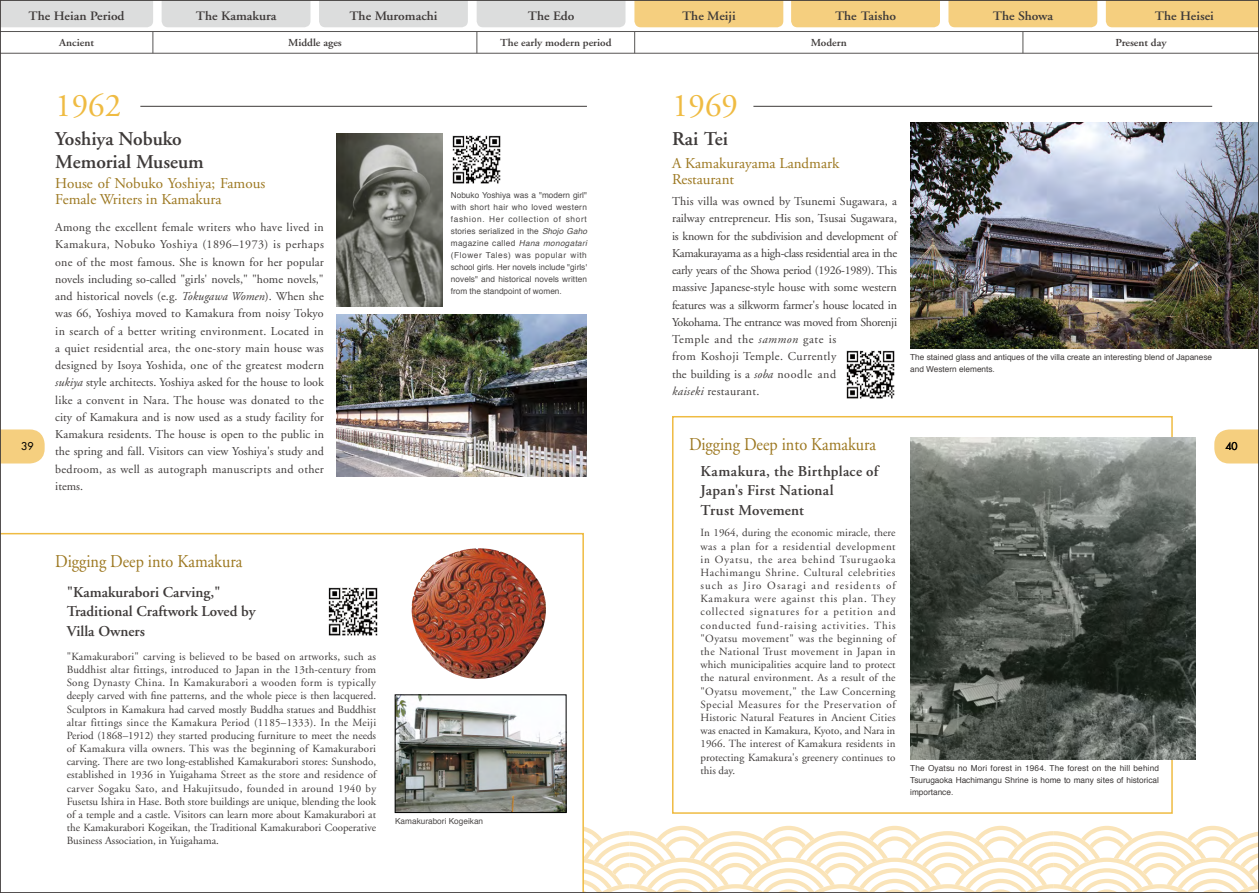
<style>
.page{position:relative;width:1259px;height:893px;background:#fff}
.page>*{position:absolute;margin:0;border:0;box-sizing:border-box;transform-origin:0 0}
.t1{font:33px "Adobe Garamond";color:#efbb42}
.t2{font:600 19.5px/22.5px "Adobe Garamond";color:#3e3a39}
.t3{font:18px "Adobe Garamond";color:#9c771f;scale:.9 1}
.t4{font:600 15px/19.5px "Adobe Garamond";color:#3e3a39}
.t5{font:15px/15.8px "Adobe Garamond";color:#9c771f}
.t6{font:600 12.9px "Adobe Garamond";color:#3e3a39;scale:1.05 1}
.t7{font:12px/17.2px "Adobe Garamond";color:#3e3a39;text-align:justify}
.t8{font:10.95px/13.2px "Adobe Garamond";color:#3e3a39;text-align:justify}
.t9{font:600 10.65px "Adobe Garamond";color:#3e3a39;scale:1.05 1}
.t10{font:10.5px "Futura";color:#000}
.t11{font:8.25px/12px "Helvetica";color:#4c4948;text-align:justify}
.t12{font:8.25px/12px "Helvetica";color:#3e3a39}
.s1{font-style:italic}
</style>
<div class="page">
<div style="left:162px;top:2px;width:148px;height:25px;background:#dcdddd"></div>
<div style="left:319px;top:2px;width:149px;height:25px;background:#dcdddd"></div>
<hr style="left:0;top:31px;width:1259px;height:1px;background:#575554">
<hr style="left:0;top:53px;width:1259px;height:1px;background:#575554">
<svg style="left:2px;top:2px;width:152px;height:51px"></svg>
<svg style="left:476px;top:2px;width:149px;height:51px"></svg>
<svg style="left:584px;top:826px;width:673px;height:65px"></svg>
<div style="left:1106px;top:2px;width:151px;height:25px;background:#f5cf7f"></div>
<svg style="left:948px;top:2px;width:149px;height:51px"></svg>
<div style="left:791px;top:2px;width:149px;height:25px;background:#f5cf7f"></div>
<svg style="left:634px;top:2px;width:149px;height:51px"></svg>
<svg style="left:2px;top:533px;width:582px;height:358px"></svg>
<div style="left:672px;top:416px;width:500px;height:398px;background:#fff;border:2px solid #efbb42"></div>
<img style="left:910px;top:438px;width:285px;height:322px">
<svg style="left:2px;top:429px;width:43px;height:34px"></svg>
<svg style="left:1214px;top:429px;width:43px;height:34px"></svg>
<img style="left:411px;top:548px;width:135px;height:132px">
<hr style="left:140px;top:106px;width:447px;height:1px;background:#3e3a39">
<hr style="left:753px;top:106px;width:459px;height:1px;background:#3e3a39">
<img style="left:336px;top:134px;width:106px;height:172px">
<img style="left:336px;top:315px;width:250px;height:161px">
<img style="left:397px;top:697px;width:167px;height:114px">
<div style="left:395px;top:695px;width:171px;height:118px;border:1px solid #000"></div>
<img style="left:910px;top:123px;width:347px;height:226px">
<img style="left:452px;top:135px;width:49px;height:49px">
<img style="left:327px;top:586px;width:51px;height:51px">
<img style="left:846px;top:350px;width:49px;height:49px">
<p class="t6" style="left:29px;top:9px;width:93px">The Heian Period</p>
<p class="t9" style="left:59px;top:37px;width:35px">Ancient</p>
<p class="t9" style="left:288px;top:37px;width:53px">Middle ages</p>
<p class="t9" style="left:500px;top:37px;width:107px">The early modern period</p>
<p class="t9" style="left:811px;top:37px;width:36px">Modern</p>
<p class="t9" style="left:1115px;top:37px;width:50px">Present day</p>
<p class="t6" style="left:196px;top:9px;width:78px">The Kamakura</p>
<p class="t6" style="left:349px;top:9px;width:85px">The Muromachi</p>
<p class="t6" style="left:528px;top:9px;width:46px">The Edo</p>
<p class="t6" style="left:682px;top:9px;width:53px">The Meiji</p>
<p class="t6" style="left:835px;top:9px;width:60px">The Taisho</p>
<p class="t6" style="left:992px;top:9px;width:59px">The Showa</p>
<p class="t6" style="left:1155px;top:9px;width:58px">The Heisei</p>
<h1 class="t1" style="left:55px;top:88px;width:68px">1962</h1>
<h1 class="t1" style="left:672px;top:88px;width:67px">1969</h1>
<h2 class="t2" style="left:55px;top:128px;width:150px">Yoshiya Nobuko<br>Memorial Museum</h2>
<h2 class="t2" style="left:672px;top:128px;width:58px">Rai Tei</h2>
<h3 class="t5" style="left:672px;top:156px;width:169px">A Kamakurayama Landmark<br>Restaurant</h3>
<h3 class="t5" style="left:55px;top:176px;width:211px">House of Nobuko Yoshiya; Famous<br>Female Writers in Kamakura</h3>
<p class="t11" style="left:451px;top:190px;width:138px">Nobuko Yoshiya was a "modern girl" with short hair who loved western fashion. Her collection of short stories serialized in the <span class="s1">Shojo Gaho </span>magazine called <span class="s1">Hana monogatari </span>(Flower Tales) was popular with school girls. Her novels include "girls' novels" and historical novels written from the standpoint of women.</p>
<p class="t7" style="left:672px;top:193px;width:227px;text-align:left">This villa was owned by Tsunemi Sugawara, a railway entrepreneur. His son, Tsusai Sugawara, is known for the subdivision and development of Kamakurayama as a high-class residential area in the early years of the Showa period (1926-1989). This massive Japanese-style house with some western features was a silkworm farmer's house located in Yokohama. The entrance was moved from Shorenji Temple and the <span class="s1">sammon</span> gate is<br>from Koshoji Temple. Currently<br>the building is a <span class="s1">soba</span> noodle and<br><span class="s1">kaiseki</span> restaurant.</p>
<p class="t7" style="left:55px;top:219px;width:270px">Among the excellent female writers who have lived in Kamakura, Nobuko Yoshiya (1896–1973) is perhaps one of the most famous. She is known for her popular novels including so-called "girls' novels," "home novels," and historical novels (e.g. <span class="s1">Tokugawa Women</span>). When she was 66, Yoshiya moved to Kamakura from noisy Tokyo in search of a better writing environment. Located in a quiet residential area, the one-story main house was designed by Isoya Yoshida, one of the greatest modern <span class="s1">sukiya</span> style architects. Yoshiya asked for the house to look like a convent in Nara. The house was donated to the city of Kamakura and is now used as a study facility for Kamakura residents. The house is open to the public in the spring and fall. Visitors can view Yoshiya's study and bedroom, as well as autograph manuscripts and other items.</p>
<p class="t12" style="left:910px;top:351px;width:303px">The stained glass and antiques of the villa create an interesting blend of Japanese and Western elements.</p>
<h3 class="t3" style="left:689px;top:435px;width:209px">Digging Deep into Kamakura</h3>
<p class="t10" style="left:21px;top:440px;width:14px">39</p>
<p class="t10" style="left:1225px;top:440px;width:14px">40</p>
<h3 class="t4" style="left:700px;top:462px;width:179px">Kamakura, the Birthplace of<br>Japan's First National<br>Trust Movement</h3>
<h3 class="t3" style="left:55px;top:552px;width:209px">Digging Deep into Kamakura</h3>
<h3 class="t4" style="left:67px;top:582px;width:190px">"Kamakurabori Carving,"<br>Traditional Craftwork Loved by<br>Villa Owners</h3>
<p class="t8" style="left:67px;top:650px;width:311px">"Kamakurabori" carving is believed to be based on artworks, such as Buddhist altar fittings, introduced to Japan in the 13th-century from Song Dynasty China. In Kamakurabori a wooden form is typically deeply carved with fine patterns, and the whole piece is then lacquered.<br>Sculptors in Kamakura had carved mostly Buddha statues and Buddhist altar fittings since the Kamakura Period (1185–1333). In the Meiji Period (1868–1912) they started producing furniture to meet the needs of Kamakura villa owners. This was the beginning of Kamakurabori carving. There are two long-established Kamakurabori stores: Sunshodo, established in 1936 in Yuigahama Street as the store and residence of carver Sogaku Sato, and Hakujitsudo, founded in around 1940 by Fusetsu Ishira in Hase. Both store buildings are unique, blending the look of a temple and a castle. Visitors can learn more about Kamakurabori at the Kamakurabori Kogeikan, the Traditional Kamakurabori Cooperative Business Association, in Yuigahama.</p>
<p class="t11" style="left:395px;top:815px;width:90px">Kamakurabori Kogeikan</p>
<p class="t8" style="left:700px;top:526px;width:197px">In 1964, during the economic miracle, there was a plan for a residential development in Oyatsu, the area behind Tsurugaoka Hachimangu Shrine. Cultural celebrities such as Jiro Osaragi and residents of Kamakura were against this plan. They collected signatures for a petition and conducted fund-raising activities. This "Oyatsu movement" was the beginning of the National Trust movement in Japan in which municipalities acquire land to protect the natural environment. As a result of the "Oyatsu movement," the Law Concerning Special Measures for the Preservation of Historic Natural Features in Ancient Cities was enacted in Kamakura, Kyoto, and Nara in 1966. The interest of Kamakura residents in protecting Kamakura's greenery continues to this day.</p>
<p class="t12" style="left:910px;top:763px;width:250px;text-align:justify">The Oyatsu no Mori forest in 1964. The forest on the hill behind Tsurugaoka Hachimangu Shrine is home to many sites of historical importance.</p>
</div>
